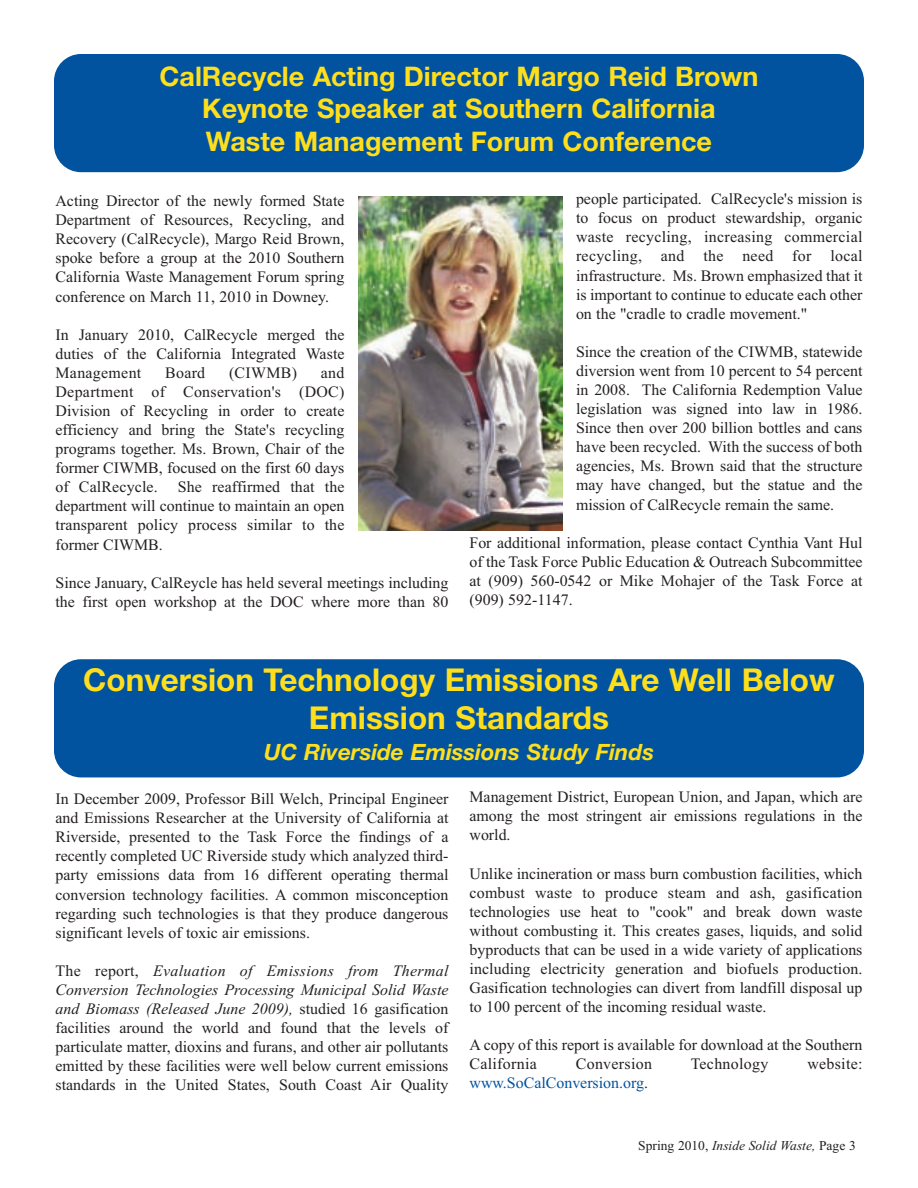
<style>
.page{position:relative;width:918px;height:1188px;background:#fff}
.page>*{position:absolute;margin:0;border:0;box-sizing:border-box;transform-origin:0 0}
.t1{font:700 31.5px/37.8px "Helvetica Neue LT Std";color:#ffdf1b;text-align:center}
.t2{font:700 27px/32.4px "Helvetica Neue LT Std";color:#ffdf1b;text-align:center}
.t3{font:italic 700 22.5px "Helvetica Neue LT Std";color:#ffdf1b}
.t4{font:15.9px/19px "Times New Roman";color:#231f20;text-align:justify}
.t5{font:15.9px "Times New Roman";letter-spacing:.02em;color:#231f20}
.t6{font:15.9px "Times New Roman";color:#0153a0}
.t7{font:italic 13.5px "Times New Roman";color:#231f20}
.s1{font-style:italic}
.s2{color:#231f20}
.s3{font-style:normal}
</style>
<div class="page">
<div style="left:54px;top:54px;width:810px;height:118px;background:#0153a0;border-radius:27px"></div>
<div style="left:54px;top:659px;width:810px;height:118px;background:#0153a0;border-radius:27px"></div>
<img style="left:358px;top:197px;width:204px;height:334px">
<h2 class="t2" style="left:160px;top:62px;width:600px">CalRecycle Acting Director Margo Reid Brown<br>Keynote Speaker at Southern California<br>Waste Management Forum Conference</h2>
<p class="t4" style="left:56px;top:191px;width:291px">Acting Director of the newly formed State Department of Resources, Recycling, and Recovery (CalRecycle), Margo Reid Brown, spoke before a group at the 2010 Southern California Waste Management Forum spring conference on March 11, 2010 in Downey.</p>
<p class="t4" style="left:56px;top:325px;width:291px">In January 2010, CalRecycle merged the duties of the California Integrated Waste Management</p>
<p class="t4" style="left:55px;top:363px;width:291px;text-indent:265px">and Department of Conservation's (DOC)<br>Division of Recycling in order to create efficiency and bring the State's recycling programs together. Ms. Brown, Chair of the former CIWMB, focused on the first 60 days of CalRecycle.</p>
<p class="t4" style="left:165px;top:363px;width:42px">Board</p>
<p class="t4" style="left:229px;top:363px;width:70px">(CIWMB)</p>
<p class="t4" style="left:55px;top:477px;width:291px;text-indent:122px">She reaffirmed that the department will continue to maintain an open transparent policy process similar to the former CIWMB.</p>
<p class="t4" style="left:55px;top:573px;width:395px">Since January, CalReycle has held several meetings including the first open workshop at the DOC where more than 80</p>
<p class="t4" style="left:576px;top:189px;width:288px">people participated. CalRecycle's mission is to focus on product stewardship, organic waste recycling, increasing commercial recycling, and the need for local infrastructure. Ms. Brown emphasized that it is important to continue to educate each other on the "cradle to cradle movement."</p>
<p class="t4" style="left:576px;top:342px;width:288px">Since the creation of the CIWMB, statewide diversion went from 10 percent to 54 percent in 2008. The California Redemption Value legislation was signed into law in 1986.<br>Since then over 200 billion bottles and cans have been recycled. With the success of both agencies, Ms. Brown said that the structure may have changed, but the statue and the mission of CalRecycle remain the same.</p>
<p class="t4" style="left:470px;top:533px;width:395px">For additional information, please contact Cynthia Vant Hul of the Task Force Public Education &amp; Outreach Subcommittee at (909) 560-0542 or Mike Mohajer of the Task Force at (909) 592-1147.</p>
<h1 class="t1" style="left:83px;top:664px;width:753px">Conversion Technology Emissions Are Well Below<br>Emission Standards</h1>
<h3 class="t3" style="left:264px;top:744px;width:391px">UC Riverside Emissions Study Finds</h3>
<p class="t4" style="left:56px;top:789px;width:395px">In December 2009, Professor Bill Welch, Principal Engineer and Emissions Researcher at the University of California at Riverside, presented to the Task Force the findings of a recently completed UC Riverside study which analyzed third&shy;party emissions data from 16 different operating thermal conversion technology facilities. A common misconception regarding such technologies is that they produce dangerous significant levels of toxic air emissions.</p>
<p class="t4" style="left:56px;top:961px;width:395px">The report, <span class="s1">Evaluation of Emissions from Thermal Conversion Technologies Processing Municipal Solid Waste and Biomass (Released June 2009),</span> studied 16 gasification facilities around the world and found that the levels of particulate matter, dioxins and furans, and other air pollutants emitted by these facilities were well below current emissions standards in the United States, South Coast Air Quality</p>
<p class="t4" style="left:470px;top:787px;width:395px">Management District, European Union, and Japan, which are among the most stringent air emissions regulations in the world.</p>
<p class="t4" style="left:469px;top:864px;width:395px">Unlike incineration or mass burn combustion facilities, which combust waste to produce steam and ash, gasification technologies use heat to "cook" and break down waste without combusting it. This creates gases, liquids, and solid byproducts that can be used in a wide variety of applications including electricity generation and biofuels production.<br>Gasification technologies can divert from landfill disposal up to 100 percent of the incoming residual waste.</p>
<p class="t4" style="left:470px;top:1035px;width:395px">A copy of this report is available for download at the Southern<br>California</p>
<p class="t5" style="left:576px;top:1055px;width:78px">Conversion</p>
<p class="t5" style="left:691px;top:1055px;width:79px">Technology</p>
<p class="t5" style="left:807px;top:1055px;width:57px">website:</p>
<p class="t6" style="left:470px;top:1074px;width:180px">www.SoCalConversion.org<span class="s2">.</span></p>
<p class="t7" style="left:638px;top:1137px;width:219px"><span class="s3">Spring 2010,</span> Inside Solid Waste, <span class="s3">Page 3</span></p>
</div>
